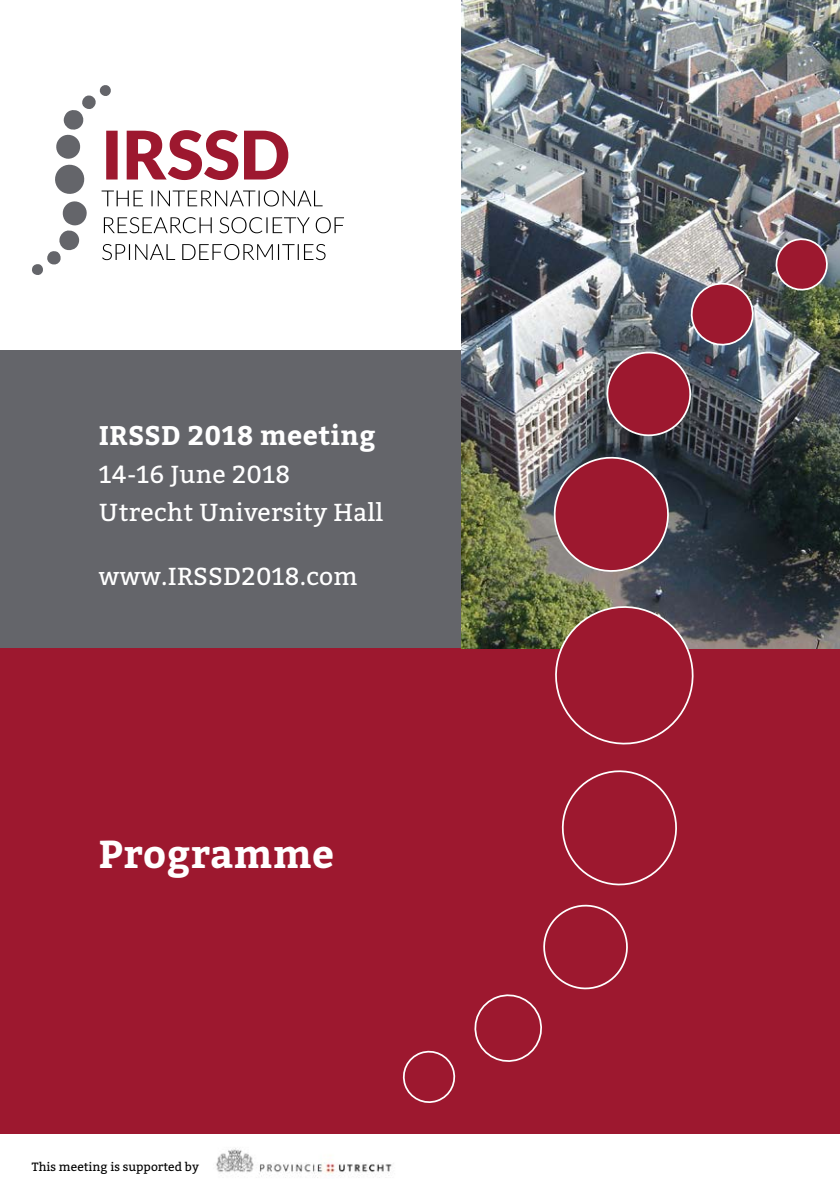
<style>
.page{position:relative;width:840px;height:1191px;background:#fff}
.page>*{position:absolute;margin:0;border:0;box-sizing:border-box;transform-origin:0 0}
.t1{font:700 38.8px "Bitter";letter-spacing:.01em;color:#fff}
.t2{font:700 26.8px "Bitter";letter-spacing:.01em;color:#fff}
.t3{font:24.6px/38.2px "Bitter";letter-spacing:.01em;color:#fff}
.t4{font:12px "Bitter";color:#000}
</style>
<div class="page">
<div style="left:0;top:350px;width:839px;height:773px;background:#64656a"></div>
<svg style="left:32px;top:85px;width:312px;height:190px"></svg>
<div style="left:0;top:648px;width:839px;height:486px;background:#9d182f"></div>
<img style="left:216px;top:1148px;width:176px;height:30px">
<img style="left:461px;top:0;width:378px;height:648px">
<svg style="left:602px;top:280px;width:154px;height:160px;background:#6f4a59"></svg>
<svg style="left:547px;top:450px;width:127px;height:128px;background:#863949"></svg>
<svg style="left:474px;top:904px;width:154px;height:158px"></svg>
<svg style="left:561px;top:770px;width:116px;height:116px"></svg>
<svg style="left:547px;top:598px;width:153px;height:147px"></svg>
<svg style="left:772px;top:236px;width:57px;height:57px;background:#904854"></svg>
<svg style="left:402px;top:1050px;width:54px;height:53px"></svg>
<p class="t2" style="left:99px;top:414px;width:278px">IRSSD 2018 meeting</p>
<p class="t3" style="left:99px;top:454px;width:285px">14-16 June 2018<br>Utrecht University Hall</p>
<p class="t3" style="left:99px;top:556px;width:260px">www.IRSSD2018.com</p>
<h1 class="t1" style="left:99px;top:824px;width:236px">Programme</h1>
<p class="t4" style="left:32px;top:1157px;width:168px">This meeting is supported by</p>
</div>
